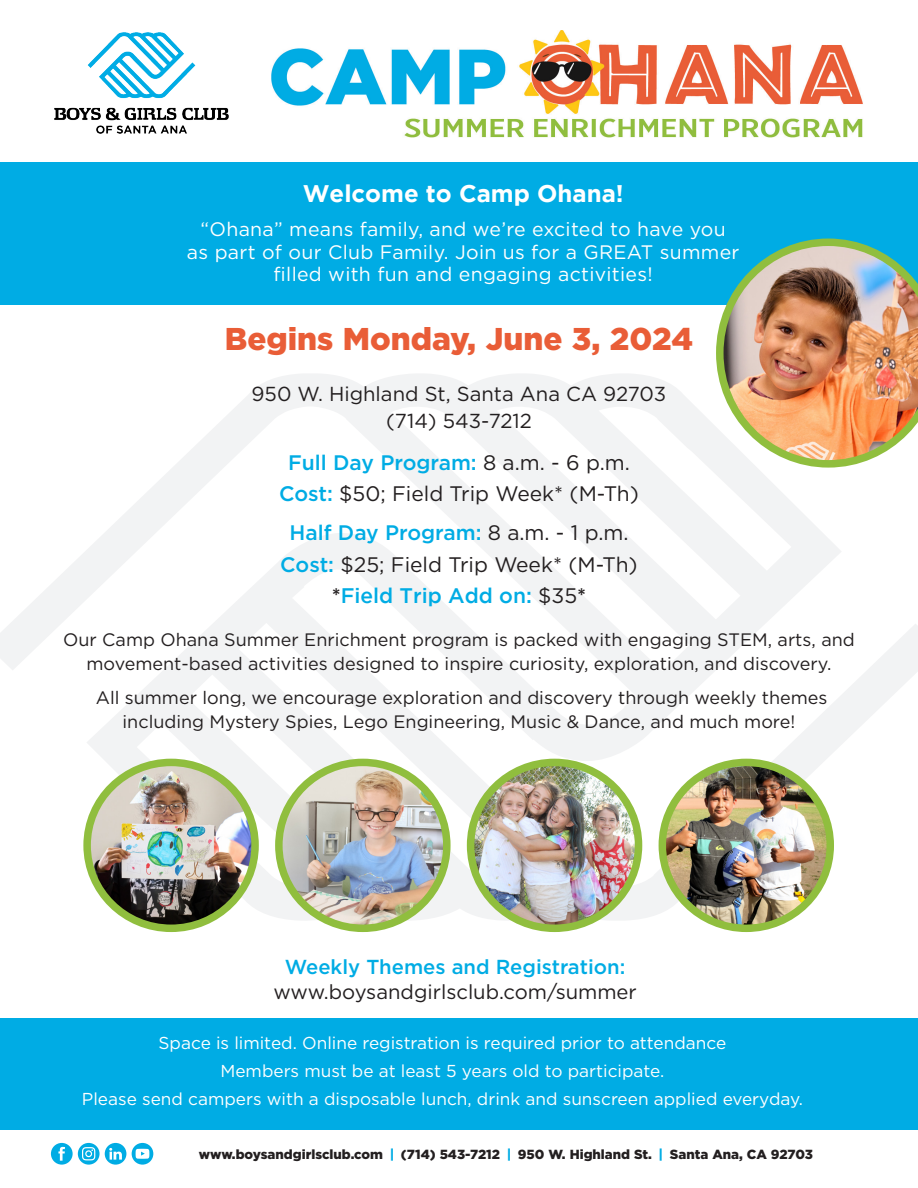
<style>
.page{position:relative;width:918px;height:1188px;background:#fff}
.page>*{position:absolute;margin:0;border:0;box-sizing:border-box;transform-origin:0 0}
.t1{font:900 31.5px "Gotham";color:#e95d37}
.t2{font:700 24px "Gotham";color:#fff}
.t3{font:21px "Gotham";color:#231f20}
.t4{font:500 21px "Gotham";color:#00ace4}
.t5{font:500 21px "Gotham";color:#00ace4}
.t6{font:20.25px "Gotham";color:#231f20}
.t7{font:500 20.25px "Gotham";color:#00ace4}
.t8{font:19.5px/22.5px "Gotham";letter-spacing:.015em;color:#fff;text-align:center}
.t9{font:18px/24px "Gotham";color:#231f20;text-align:center}
.t10{font:17.25px "Gotham";color:#fff}
.t11{font:900 13.2px "Gotham";color:#231f20}
.s1{font-weight:400;color:#231f20}
.s2{font-weight:500;color:#00ace4}
.s3{color:#231f20}
.s4{color:#00ace4}
</style>
<div class="page">
<svg style="left:0;top:374px;width:918px;height:545px"></svg>
<div style="left:0;top:162px;width:918px;height:143px;background:#00ace4"></div>
<img style="left:271px;top:30px;width:592px;height:108px">
<img style="left:55px;top:33px;width:173px;height:100px">
<div style="left:51px;top:1143px;width:22px;height:22px;background:#00ace4;border-radius:50%"></div>
<svg style="left:58px;top:1147px;width:7px;height:14px"></svg>
<div style="left:105px;top:1143px;width:21px;height:22px;background:#00ace4;border-radius:50%"></div>
<svg style="left:109px;top:1148px;width:13px;height:12px"></svg>
<svg style="left:132px;top:1143px;width:21px;height:22px"></svg>
<svg style="left:136px;top:1149px;width:13px;height:10px"></svg>
<svg style="left:78px;top:1143px;width:22px;height:22px"></svg>
<svg style="left:82px;top:1147px;width:13px;height:13px"></svg>
<img style="left:716px;top:239px;width:202px;height:229px">
<div style="left:0;top:1018px;width:918px;height:112px;background:#00ace4"></div>
<img style="left:87px;top:765px;width:165px;height:162px">
<div style="left:83px;top:759px;width:176px;height:173px;border:8px solid #90be3e;border-radius:50%"></div>
<img style="left:279px;top:762px;width:168px;height:166px">
<div style="left:275px;top:759px;width:176px;height:173px;border:8px solid #90be3e;border-radius:50%"></div>
<img style="left:471px;top:762px;width:168px;height:166px">
<div style="left:467px;top:759px;width:175px;height:173px;border:8px solid #90be3e;border-radius:50%"></div>
<img style="left:662px;top:762px;width:168px;height:166px">
<div style="left:659px;top:759px;width:175px;height:173px;border:8px solid #90be3e;border-radius:50%"></div>
<p class="t2" style="left:303px;top:179px;width:322px">Welcome to Camp Ohana!</p>
<p class="t8" style="left:187px;top:218px;width:554px">“Ohana” means family, and we’re excited to have you<br>as part of our Club Family. Join us for a GREAT summer filled with fun and engaging activities!</p>
<p class="t1" style="left:225px;top:317px;width:470px">Begins Monday, June 3, 2024</p>
<p class="t6" style="left:252px;top:381px;width:416px">950 W. Highland St, Santa Ana CA 92703</p>
<p class="t6" style="left:386px;top:408px;width:147px">(714) 543-7212</p>
<p class="t4" style="left:288px;top:448px;width:343px">Full Day Program: <span class="s1">8 a.m. - 6 p.m.</span></p>
<p class="t3" style="left:279px;top:480px;width:361px"><span class="s2">Cost:</span> $50; Field Trip Week* (M-Th)</p>
<p class="t4" style="left:289px;top:519px;width:341px">Half Day Program: <span class="s1">8 a.m. - 1 p.m.</span></p>
<p class="t3" style="left:280px;top:551px;width:359px"><span class="s2">Cost:</span> $25; Field Trip Week* (M-Th)</p>
<p class="t5" style="left:332px;top:584px;width:256px"><span class="s3">*</span>Field Trip Add on: <span class="s1">$35</span><span class="s3">*</span></p>
<p class="t9" style="left:63px;top:627px;width:793px">Our Camp Ohana Summer Enrichment program is packed with engaging STEM, arts, and movement-based activities designed to inspire curiosity, exploration, and discovery.</p>
<p class="t9" style="left:96px;top:685px;width:733px">All summer long, we encourage exploration and discovery through weekly themes including Mystery Spies, Lego Engineering, Music &amp; Dance, and much more!</p>
<p class="t7" style="left:285px;top:953px;width:342px">Weekly Themes and Registration:</p>
<p class="t6" style="left:273px;top:979px;width:365px">www.boysandgirlsclub.com/summer</p>
<p class="t10" style="left:159px;top:1032px;width:569px">Space is limited. Online registration is required prior to attendance</p>
<p class="t10" style="left:220px;top:1060px;width:446px">Members must be at least 5 years old to participate.</p>
<p class="t10" style="left:82px;top:1088px;width:723px">Please send campers with a disposable lunch, drink and sunscreen applied everyday.</p>
<p class="t11" style="left:199px;top:1145px;width:616px">www.boysandgirlsclub.com <span class="s4">|</span> (714) 543-7212 <span class="s4">|</span> 950 W. Highland St. <span class="s4">|</span> Santa Ana, CA 92703</p>
</div>
